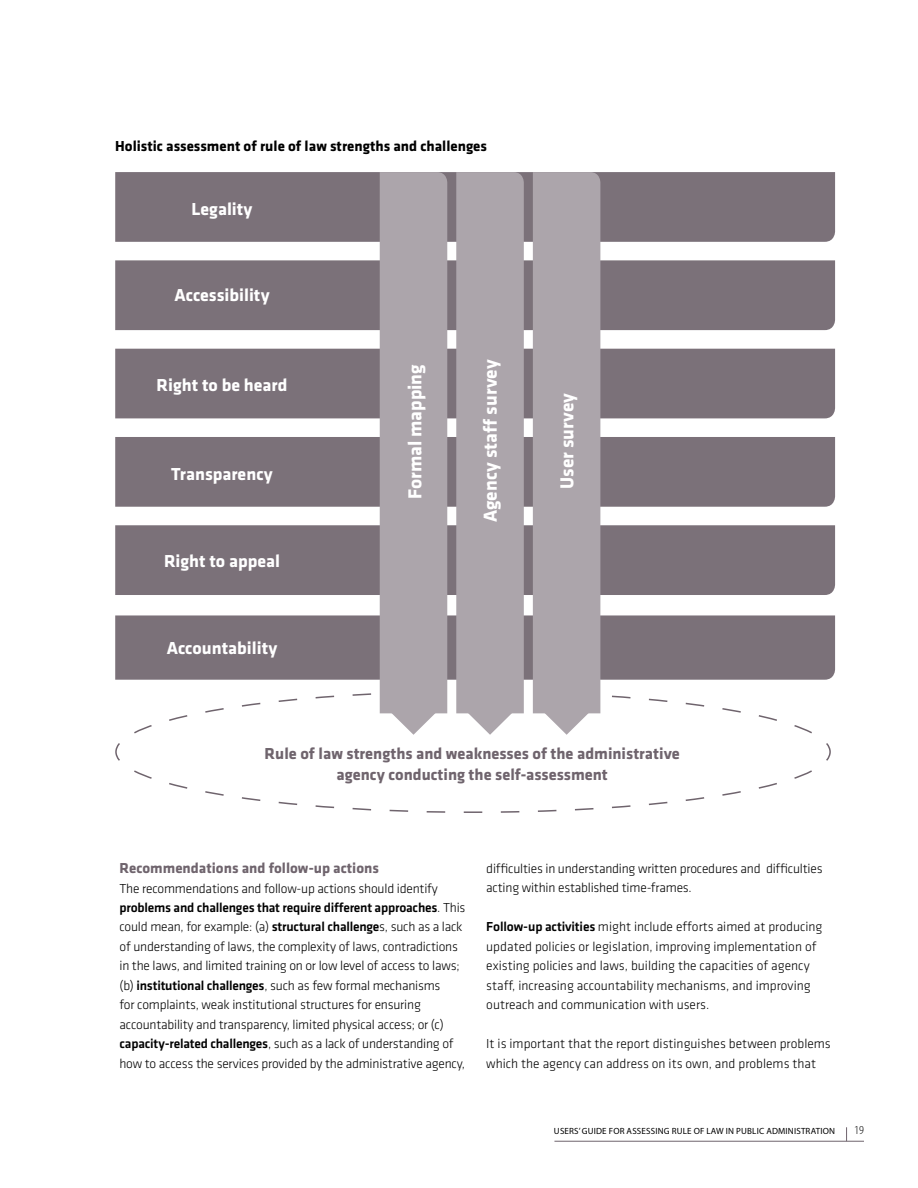
<style>
.page{position:relative;width:918px;height:1188px;background:#fff}
.page>*{position:absolute;margin:0;border:0;box-sizing:border-box;transform-origin:0 0}
.t1{font:700 19.5px "Klavika";color:#fff}
.t2{font:700 18px "Klavika";color:#fff}
.t3{font:700 16.5px/21px "Klavika";color:#6f646d;text-align:center}
.t4{font:700 15px "Klavika";color:#000}
.t5{font:700 15px "Klavika";color:#6f646d}
.t6{font:300 13.5px/19.5px "Klavika";letter-spacing:-.015em;color:#000}
.t7{font:300 condensed 12.15px "Myriad Pro";color:#000;scale:1.11 1}
.t8{font:9px "Myriad Pro";letter-spacing:.02em;color:#000}
.s1{font-weight:500}
</style>
<div class="page">
<svg style="left:846px;top:1127px;width:1px;height:14px"></svg>
<hr style="left:554px;top:1141px;width:310px;height:1px;background:#6f646d">
<svg style="left:115px;top:690px;width:716px;height:123px"></svg>
<svg style="left:115px;top:172px;width:720px;height:70px;background:#7d737b"></svg>
<svg style="left:115px;top:260px;width:720px;height:70px;background:#7d737b"></svg>
<div style="left:115px;top:349px;width:720px;height:69px;background:#7b7179"></div>
<svg style="left:115px;top:437px;width:720px;height:70px;background:#7d737b"></svg>
<svg style="left:115px;top:525px;width:720px;height:70px;background:#7d737b"></svg>
<svg style="left:115px;top:615px;width:720px;height:65px;background:#7e747c"></svg>
<svg style="left:124px;top:172px;width:323px;height:567px"></svg>
<svg style="left:456px;top:172px;width:358px;height:563px"></svg>
<p class="t4" style="left:115px;top:138px;width:373px">Holistic assessment of rule of law strengths and challenges</p>
<h2 class="t2" style="left:192px;top:199px;width:62px">Legality</h2>
<h2 class="t2" style="left:175px;top:285px;width:97px">Accessibility</h2>
<h2 class="t2" style="left:157px;top:376px;width:132px">Right to be heard</h2>
<h2 class="t2" style="left:171px;top:464px;width:103px">Transparency</h2>
<h2 class="t2" style="left:164px;top:551px;width:118px">Right to appeal</h2>
<h2 class="t2" style="left:167px;top:639px;width:112px">Accountability</h2>
<h1 class="t1" style="left:404px;top:499px;width:136px;rotate:-90deg">Formal mapping</h1>
<h1 class="t1" style="left:480px;top:522px;width:164px;rotate:-90deg">Agency staff survey</h1>
<h1 class="t1" style="left:556px;top:489px;width:97px;rotate:-90deg">User survey</h1>
<p class="t3" style="left:265px;top:744px;width:417px">Rule of law strengths and weaknesses of the administrative agency conducting the self-assessment</p>
<p class="t5" style="left:119px;top:860px;width:261px">Recommendations and follow-up actions</p>
<p class="t6" style="left:119px;top:879px;width:348px">The recommendations and follow-up actions should identify <span class="s1">problems and challenges that require different approaches</span>. This could mean, for example: (a) <span class="s1">structural challenge</span>s, such as a lack of understanding of laws, the complexity of laws, contradictions in the laws, and limited training on or low level of access to laws; (b) <span class="s1">institutional challenges</span>, such as few formal mechanisms<br>for complaints, weak institutional structures for ensuring accountability and transparency, limited physical access; or (c) <span class="s1">capacity-related challenges</span>, such as a lack of understanding of how to access the services provided by the administrative agency,</p>
<p class="t6" style="left:486px;top:859px;width:338px">difficulties in understanding written procedures and difficulties acting within established time-frames.</p>
<p class="t6" style="left:486px;top:917px;width:338px"><span class="s1">Follow-up activities</span> might include efforts aimed at producing updated policies or legislation, improving implementation of existing policies and laws, building the capacities of agency staff, increasing accountability mechanisms, and improving outreach and communication with users.</p>
<p class="t6" style="left:486px;top:1034px;width:346px">It is important that the report distinguishes between problems which the agency can address on its own, and problems that</p>
<p class="t8" style="left:554px;top:1126px;width:283px">USERS’ GUIDE FOR ASSESSING RU LE OF LAW IN PUBLIC ADMINISTRATION</p>
<p class="t7" style="left:854px;top:1124px;width:10px">19</p>
</div>
